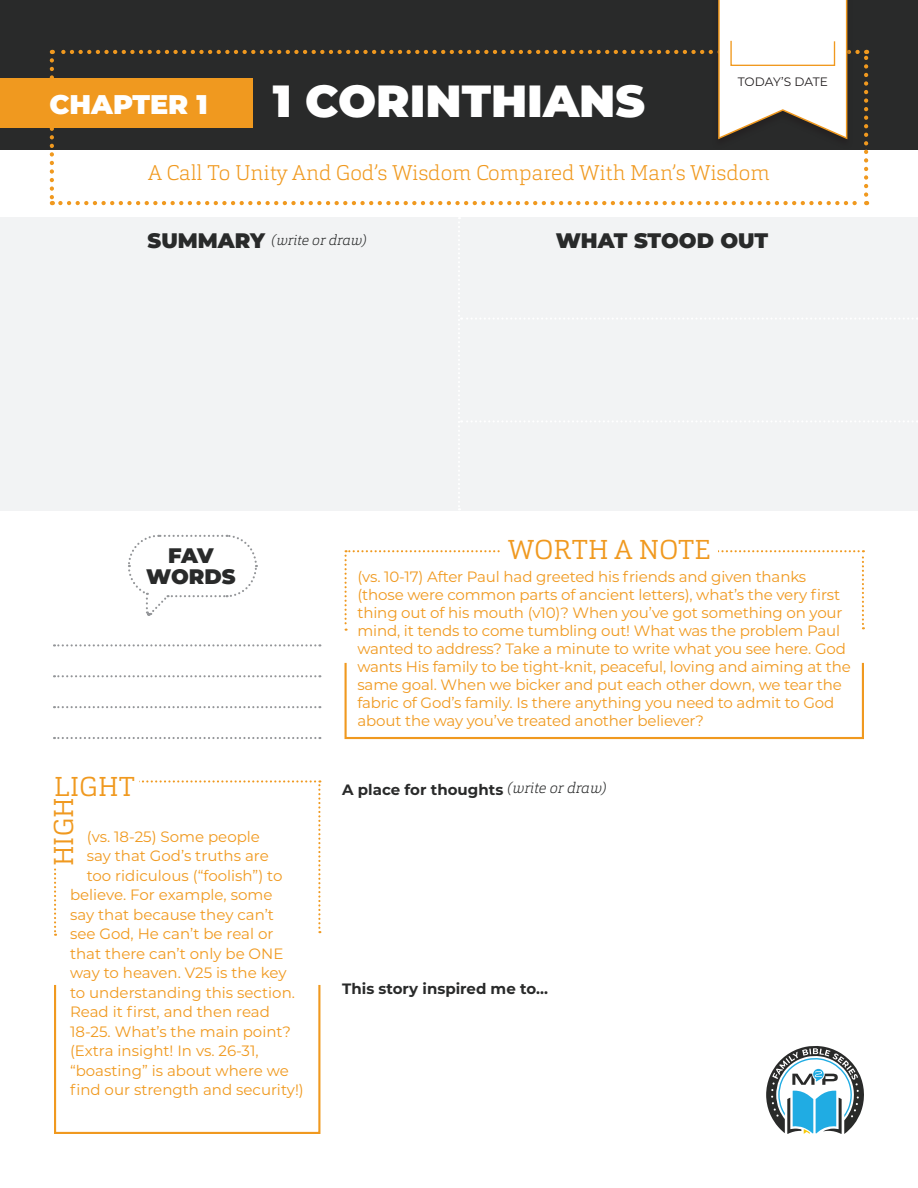
<style>
.page{position:relative;width:918px;height:1188px;background:#fff}
.page>*{position:absolute;margin:0;border:0;box-sizing:border-box;transform-origin:0 0}
.t1{font:900 45px "Montserrat";color:#fff}
.t2{font:300 27px "Cargan";letter-spacing:.005em;color:#f0991f}
.t3{font:900 27px "Montserrat";color:#fff}
.t4{font:200 21px "Cargan";color:#f0991f}
.t5{font:900 21px/21px "Montserrat";letter-spacing:-.01em;color:#292a2a;text-align:center}
.t6{font:15px/18px "Montserrat";letter-spacing:-.01em;color:#f0991f}
.t7{font:700 15px "Montserrat";color:#292a2a}
.t8{font:italic 200 14.4px "Cargan";color:#292a2a}
.t9{font:12.15px "Montserrat";letter-spacing:-.01em;color:#231f20}
.s1{font-family:"Montserrat";font-weight:900;font-style:normal;font-size:21px}
.s2{font-family:"Cargan";font-weight:200;font-style:italic}
</style>
<div class="page">
<div style="left:0;top:217px;width:918px;height:293px;background:#f2f3f4"></div>
<div style="left:0;top:0;width:918px;height:149px;background:#292a2a"></div>
<svg style="left:50px;top:0;width:818px;height:205px"></svg>
<div style="left:0;top:78px;width:253px;height:50px;background:#f0991f"></div>
<svg style="left:128px;top:534px;width:130px;height:82px"></svg>
<svg style="left:54px;top:644px;width:266px;height:2px"></svg>
<svg style="left:54px;top:675px;width:266px;height:2px"></svg>
<svg style="left:54px;top:706px;width:266px;height:2px"></svg>
<svg style="left:54px;top:737px;width:266px;height:2px"></svg>
<div style="left:345px;top:662px;width:519px;height:77px;border:2px solid #f0991f"></div>
<div style="left:54px;top:984px;width:266px;height:150px;border:2px solid #f0991f"></div>
<svg style="left:345px;top:550px;width:519px;height:81px"></svg>
<svg style="left:54px;top:780px;width:266px;height:156px"></svg>
<div style="left:500px;top:539px;width:218px;height:20px;background:#fff"></div>
<div style="left:53px;top:797px;width:20px;height:70px;background:#fff"></div>
<div style="left:54px;top:776px;width:85px;height:20px;background:#fff"></div>
<svg style="left:766px;top:1046px;width:98px;height:88px"></svg>
<p class="t3" style="left:50px;top:84px;width:160px">CHAPTER 1</p>
<h1 class="t1" style="left:273px;top:67px;width:374px">1 CORINTHIANS</h1>
<p class="t9" style="left:738px;top:74px;width:92px">TODAY’S DATE</p>
<p class="t4" style="left:148px;top:159px;width:623px">A Call To Unity And God’s Wisdom Compared With Man’s Wisdom</p>
<p class="t8" style="left:148px;top:231px;width:220px"><span class="s1">SUMMARY</span> (write or draw)</p>
<h3 class="t5" style="left:556px;top:228px;width:214px">WHAT STOOD OUT</h3>
<h3 class="t5" style="left:146px;top:543px;width:91px">FAV<br>WORDS</h3>
<p class="t2" style="left:54px;top:769px;width:83px">LIGHT</p>
<p class="t2" style="left:47px;top:866px;width:71px;rotate:-90deg">HIGH</p>
<p class="t6" style="left:87px;top:827px;width:175px">(vs. 18-25) Some people</p>
<p class="t6" style="left:87px;top:846px;width:184px">say that God’s truths are</p>
<p class="t6" style="left:87px;top:866px;width:197px">too ridiculous (“foolish”) to</p>
<p class="t6" style="left:70px;top:885px;width:204px">believe. For example, some</p>
<p class="t6" style="left:70px;top:905px;width:206px">say that because they can’t</p>
<p class="t6" style="left:70px;top:924px;width:205px">see God, He can’t be real or</p>
<p class="t6" style="left:70px;top:944px;width:215px">that there can’t only be ONE</p>
<p class="t6" style="left:70px;top:963px;width:218px">way to heaven. V25 is the key</p>
<p class="t6" style="left:70px;top:983px;width:227px">to understanding this section.</p>
<p class="t6" style="left:70px;top:1002px;width:201px">Read it first, and then read</p>
<p class="t6" style="left:70px;top:1022px;width:222px">18-25. What’s the main point?</p>
<p class="t6" style="left:70px;top:1041px;width:190px">(Extra insight! In vs. 26-31,</p>
<p class="t6" style="left:70px;top:1061px;width:220px">“boasting” is about where we</p>
<p class="t6" style="left:70px;top:1080px;width:235px">find our strength and security!)</p>
<p class="t2" style="left:508px;top:533px;width:204px">WORTH A NOTE</p>
<p class="t6" style="left:357px;top:567px;width:495px">(vs. 10-17) After Paul had greeted his friends and given thanks (those were common parts of ancient letters), what’s the very first thing out of his mouth (v10)? When you’ve got something on your mind, it tends to come tumbling out! What was the problem Paul wanted to address? Take a minute to write what you see here. God wants His family to be tight-knit, peaceful, loving and aiming at the same goal. When we bicker and put each other down, we tear the fabric of God’s family. Is there anything you need to admit to God about the way you’ve treated another believer?</p>
<p class="t7" style="left:342px;top:778px;width:266px">A place for thoughts <span class="s2">(write or draw)</span></p>
<p class="t7" style="left:342px;top:978px;width:207px">This story inspired me to...</p>
</div>
